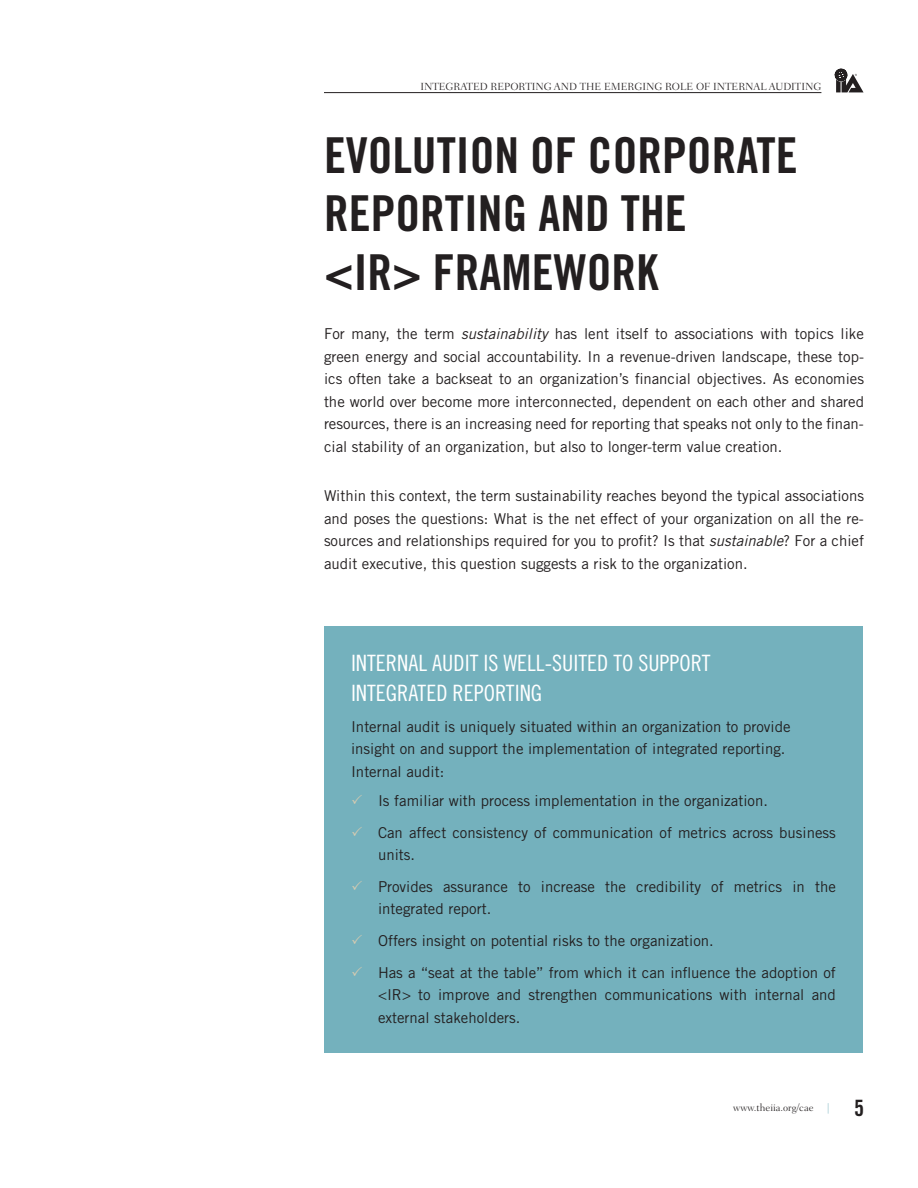
<style>
.page{position:relative;width:918px;height:1188px;background:#fff}
.page>*{position:absolute;margin:0;border:0;box-sizing:border-box;transform-origin:0 0}
.t1{font:49.5px/58.5px "Trade Gothic Bold Cond Twenty";color:#231f20}
.t2{font:22.5px/30px "Trade Gothic Cond Eighteen";color:#fff}
.t3{font:15px/22.5px "Trade Gothic";color:#231f20}
.t4{font:300 10.5px "Fairfield LH";color:#231f20}
.t5{font:300 10.5px "Fairfield LH";color:#74b1bd}
.s1{font-style:italic}
.s2{font-family:"Trade Gothic Bold Cond Twenty";font-weight:400;font-size:22.5px;color:#231f20}
</style>
<div class="page">
<hr style="left:324px;top:92px;width:497px;height:1px;background:#231f20">
<svg style="left:835px;top:69px;width:29px;height:23px"></svg>
<div style="left:324px;top:626px;width:539px;height:427px;background:#74b1bd"></div>
<p class="t4" style="left:420px;top:80px;width:403px">INTEGRATED REPORTING AND THE EMERGING ROLE OF INTERNAL AUDITING</p>
<h1 class="t1" style="left:324px;top:126px;width:475px">EVOLUTION OF CORPORATE<br>REPORTING AND THE<br>&lt;IR&gt; FRAMEWORK</h1>
<p class="t3" style="left:324px;top:323px;width:542px;text-align:justify">For many, the term <span class="s1">sustainability</span> has lent itself to associations with topics like green energy and social accountability. In a revenue-driven landscape, these top&shy;ics often take a backseat to an organization’s financial objectives. As economies the world over become more interconnected, dependent on each other and shared resources, there is an increasing need for reporting that speaks not only to the finan&shy;cial stability of an organization, but also to longer-term value creation.</p>
<p class="t3" style="left:324px;top:485px;width:542px;text-align:justify">Within this context, the term sustainability reaches beyond the typical associations and poses the questions: What is the net effect of your organization on all the re&shy;sources and relationships required for you to profit? Is that <span class="s1">sustainable</span>? For a chief audit executive, this question suggests a risk to the organization.</p>
<h2 class="t2" style="left:351px;top:648px;width:361px">INTERNAL AUDIT IS WELL-SUITED TO SUPPORT<br>INTEGRATED REPORTING</h2>
<p class="t3" style="left:351px;top:715px;width:441px">Internal audit is uniquely situated within an organization to provide insight on and support the implementation of integrated reporting.<br>Internal audit:</p>
<p class="t3" style="left:378px;top:785px;width:459px;line-height:31.7px">Is familiar with process implementation in the organization.<br>Can affect consistency of communication of metrics across business</p>
<p class="t3" style="left:378px;top:839px;width:459px;line-height:31.7px">units.<br>Provides assurance to increase the credibility of metrics in the</p>
<p class="t3" style="left:378px;top:893px;width:459px;line-height:31.7px">integrated report.<br>Offers insight on potential risks to the organization.<br>Has a “seat at the table” from which it can influence the adoption of</p>
<p class="t3" style="left:378px;top:983px;width:459px">&lt;IR&gt; to improve and strengthen communications with internal and external stakeholders.</p>
<p class="t4" style="left:733px;top:1101px;width:82px">www.theiia.org/cae</p>
<p class="t5" style="left:827px;top:1101px;width:38px">| <span class="s2">5</span></p>
</div>
